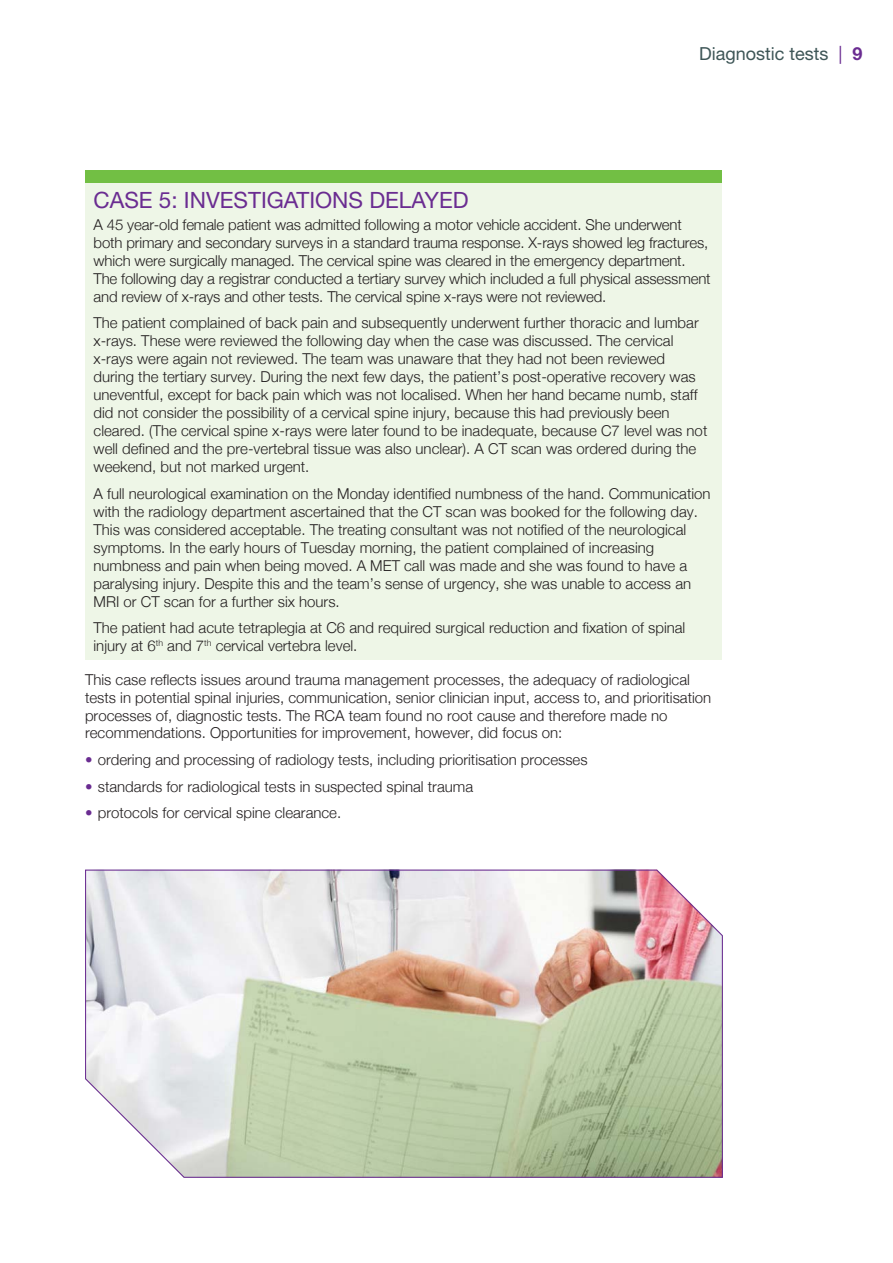
<style>
.page{position:relative;width:893px;height:1263px;background:#fff}
.page>*{position:absolute;margin:0;border:0;box-sizing:border-box;transform-origin:0 0}
.t1{font:22.5px "Helvetica Neue LT Pro";color:#6a2c91}
.t2{font:18px "Helvetica Neue LT Pro";color:#3e5657}
.t3{font:300 15px/18px "Helvetica Neue";color:#231f20}
.s1{color:#6a2c91}
.s2{font-weight:700;color:#6a2c91}
</style>
<div class="page">
<div style="left:85px;top:170px;width:636px;height:13px;background:#72bf44"></div>
<div style="left:85px;top:183px;width:636px;height:477px;background:#eef6e7"></div>
<svg style="left:85px;top:869px;width:638px;height:309px"></svg>
<p class="t2" style="left:699px;top:47px;width:165px">Diagnostic tests <span class="s1">|</span> <span class="s2">9</span></p>
<h1 class="t1" style="left:94px;top:192px;width:376px">CASE 5: INVESTIGATIONS DELAYED</h1>
<p class="t3" style="left:94px;top:215px;width:619px">A 45 year-old female patient was admitted following a motor vehicle accident. She underwent both primary and secondary surveys in a standard trauma response. X-rays showed leg fractures, which were surgically managed. The cervical spine was cleared in the emergency department.<br>The following day a registrar conducted a tertiary survey which included a full physical assessment and review of x-rays and other tests. The cervical spine x-rays were not reviewed.</p>
<p class="t3" style="left:94px;top:314px;width:615px">The patient complained of back pain and subsequently underwent further thoracic and lumbar x-rays. These were reviewed the following day when the case was discussed. The cervical x-rays were again not reviewed. The team was unaware that they had not been reviewed during the tertiary survey. During the next few days, the patient’s post-operative recovery was uneventful, except for back pain which was not localised. When her hand became numb, staff did not consider the possibility of a cervical spine injury, because this had previously been cleared. (The cervical spine x-rays were later found to be inadequate, because C7 level was not well defined and the pre-vertebral tissue was also unclear). A CT scan was ordered during the weekend, but not marked urgent.</p>
<p class="t3" style="left:94px;top:484px;width:618px">A full neurological examination on the Monday identified numbness of the hand. Communication with the radiology department ascertained that the CT scan was booked for the following day.<br>This was considered acceptable. The treating consultant was not notified of the neurological symptoms. In the early hours of Tuesday morning, the patient complained of increasing numbness and pain when being moved. A MET call was made and she was found to have a paralysing injury. Despite this and the team’s sense of urgency, she was unable to access an MRI or CT scan for a further six hours.</p>
<p class="t3" style="left:94px;top:619px;width:593px">The patient had acute tetraplegia at C6 and required surgical reduction and fixation of spinal injury at 6<sup>th</sup> and 7<sup>th</sup> cervical vertebra level.</p>
<p class="t3" style="left:85px;top:670px;width:628px">This case reflects issues around trauma management processes, the adequacy of radiological tests in potential spinal injuries, communication, senior clinician input, access to, and prioritisation processes of, diagnostic tests. The RCA team found no root cause and therefore made no recommendations. Opportunities for improvement, however, did focus on:</p>
<p class="t3" style="left:85px;top:750px;width:504px"><span class="s1">•</span> ordering and processing of radiology tests, including prioritisation processes</p>
<p class="t3" style="left:85px;top:777px;width:390px"><span class="s1">•</span> standards for radiological tests in suspected spinal trauma</p>
<p class="t3" style="left:85px;top:803px;width:258px"><span class="s1">•</span> protocols for cervical spine clearance.</p>
</div>
